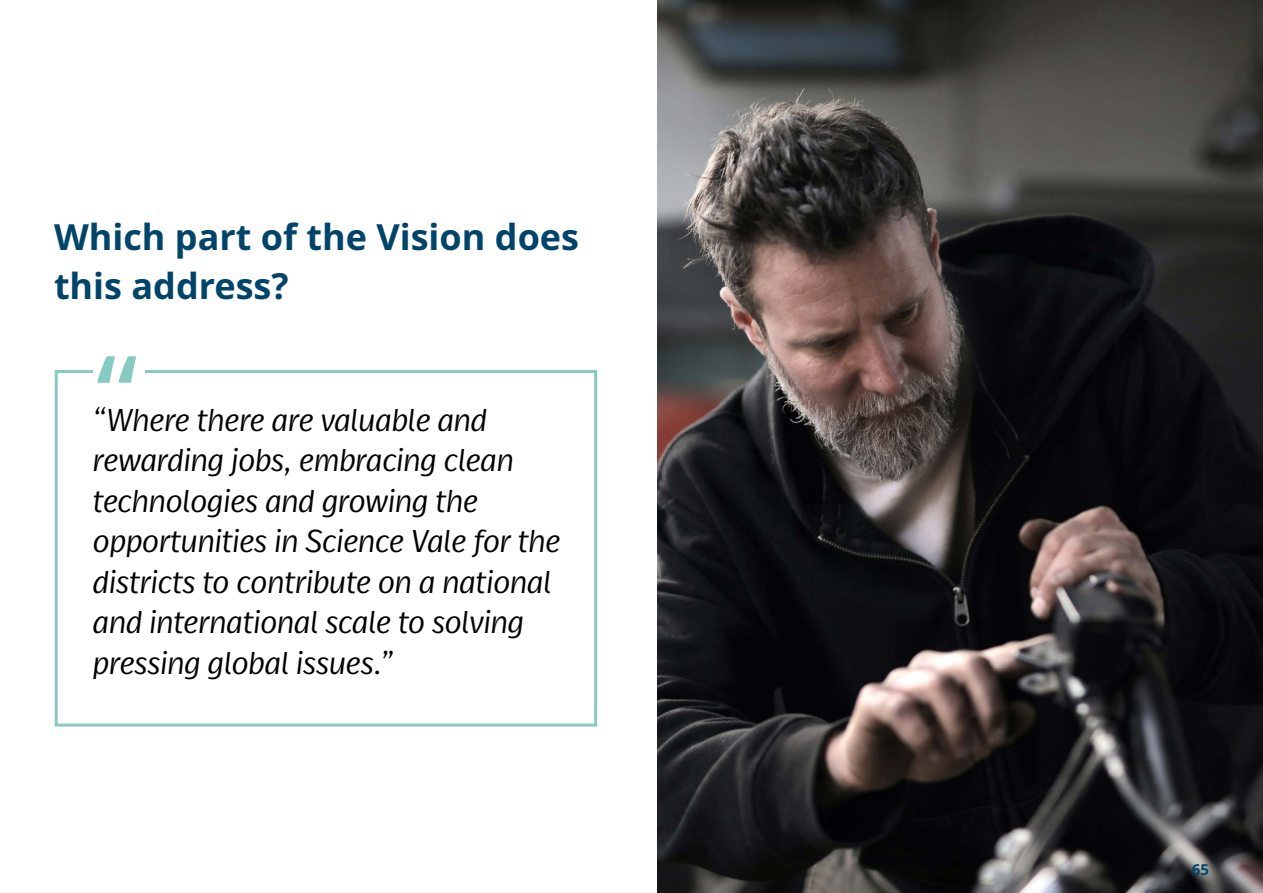
<style>
.page{position:relative;width:1263px;height:893px;background:#fff}
.page>*{position:absolute;margin:0;border:0;box-sizing:border-box;transform-origin:0 0}
.t1{font:500 108px "Noto Sans";color:#87cac1}
.Title_and_headings{font:700 36px/49.5px "Noto Sans";color:#00446a}
.t2{font:italic 300 31.5px/40.5px "Real Head Pro";color:#000}
.t3{font:700 15px "Noto Sans";color:#00446a}
</style>
<div class="page">
<img style="left:657px;top:0;width:606px;height:893px">
<div style="left:55px;top:370px;width:542px;height:356px;border:3px solid #87cac1"></div>
<div style="left:93px;top:363px;width:51px;height:17px;background:#fff"></div>
<h1 class="Title_and_headings" style="left:54px;top:212px;width:527px">Which part of the Vision does this address?</h1>
<h1 class="t1" style="left:96px;top:318px;width:43px">“</h1>
<p class="t2" style="left:93px;top:398px;width:469px">“Where there are valuable and rewarding jobs, embracing clean technologies and growing the opportunities in Science Vale for the districts to contribute on a national and international scale to solving pressing global issues.”</p>
<p class="t3" style="left:1192px;top:859px;width:19px">65</p>
</div>
